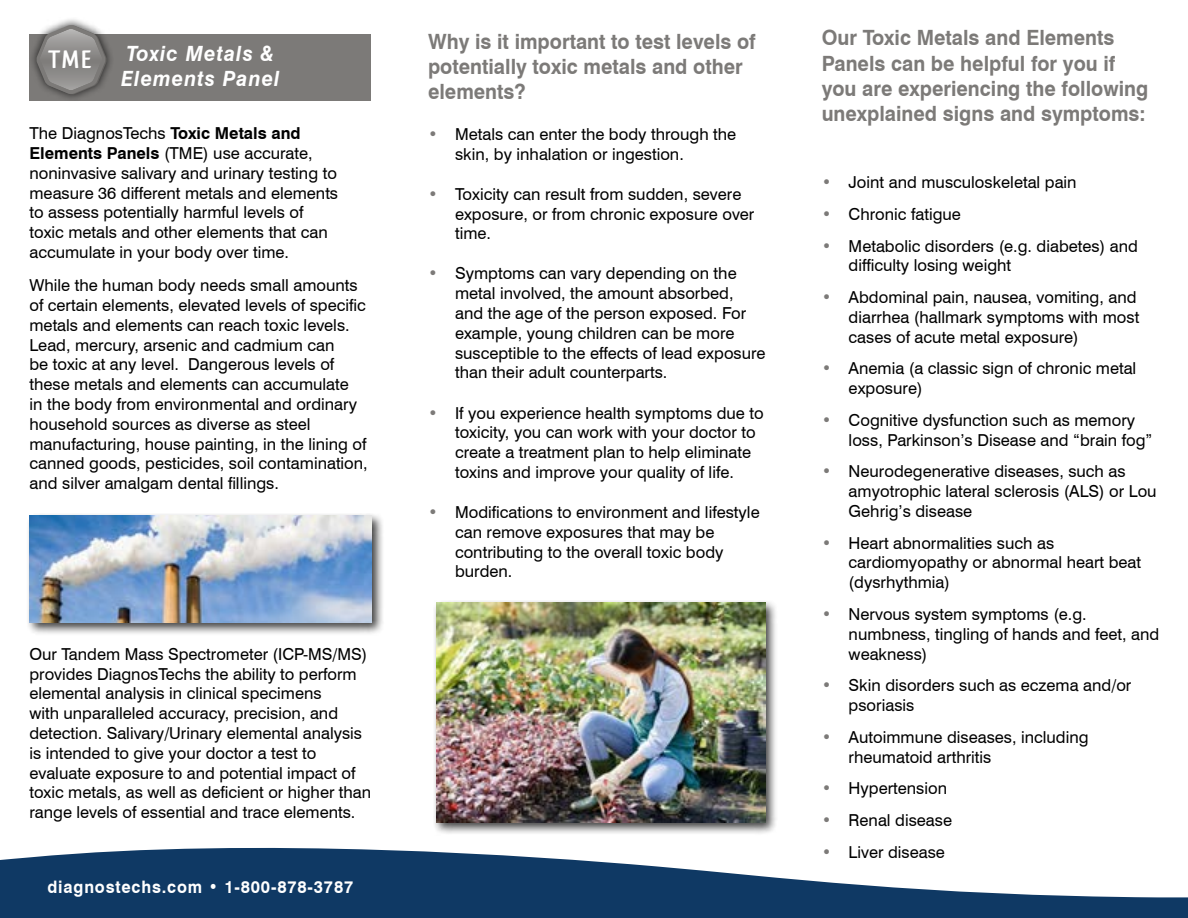
<style>
.page{position:relative;width:1188px;height:918px;background:#fff}
.page>*{position:absolute;margin:0;border:0;box-sizing:border-box;transform-origin:0 0}
.t1{font:700 26.55px "Qlassik";color:#fff}
.t2{font:700 21px/25.2px "Swiss 721 BT";color:#7c7a78;scale:.95 1}
.t3{font:italic 700 21px/25.2px "Swiss 721 BT";letter-spacing:.05em;color:#fff;scale:.95 1}
.t4{font:700 17.25px "Swiss 721 BT";letter-spacing:.05em;color:#fff;scale:.95 1}
.t5{font:16.5px/19.8px "Swiss 721 BT";color:#000}
.s1{font-weight:700}
.s2{color:#7c7a78}
</style>
<div class="page">
<svg style="left:0;top:847px;width:1188px;height:71px;fill:#0f3964"></svg>
<div style="left:433px;top:600px;width:345px;height:235px;background:#000;opacity:.75"></div>
<img style="left:436px;top:603px;width:329px;height:219px">
<div style="left:29px;top:34px;width:342px;height:67px;background:#7c7a78"></div>
<div style="left:28px;top:17px;width:86px;height:85px;background:#000;opacity:.75"></div>
<svg style="left:36px;top:25px;width:71px;height:70px"></svg>
<div style="left:26px;top:513px;width:359px;height:123px;background:#000;opacity:.75"></div>
<img style="left:29px;top:516px;width:342px;height:106px">
<h1 class="t1" style="left:48px;top:44px;width:45px">TME</h1>
<p class="t3" style="left:121px;top:40px;width:168px">Toxic Metals &amp;<br>Elements Panel</p>
<p class="t5" style="left:29px;top:123px;width:310px">The DiagnosTechs <span class="s1">Toxic Metals and Elements Panels</span> (TME) use accurate, noninvasive salivary and urinary testing to measure 36 different metals and elements to assess potentially harmful levels of toxic metals and other elements that can accumulate in your body over time.</p>
<p class="t5" style="left:29px;top:275px;width:340px">While the human body needs small amounts of certain elements, elevated levels of specific metals and elements can reach toxic levels.<br>Lead, mercury, arsenic and cadmium can<br>be toxic at any level. Dangerous levels of these metals and elements can accumulate<br>in the body from environmental and ordinary household sources as diverse as steel manufacturing, house painting, in the lining of canned goods, pesticides, soil contamination, and silver amalgam dental fillings.</p>
<p class="t5" style="left:29px;top:643px;width:343px">Our Tandem Mass Spectrometer (ICP-MS/MS) provides DiagnosTechs the ability to perform elemental analysis in clinical specimens<br>with unparalleled accuracy, precision, and detection. Salivary/Urinary elemental analysis is intended to give your doctor a test to evaluate exposure to and potential impact of toxic metals, as well as deficient or higher than range levels of essential and trace elements.</p>
<p class="t4" style="left:47px;top:875px;width:324px">diagnostechs.com • 1-800-878-3787</p>
<p class="t2" style="left:428px;top:28px;width:346px">Why is it important to test levels of potentially toxic metals and other elements?</p>
<p class="t5" style="left:455px;top:124px;width:283px;text-indent:-27px"><span class="s2">•</span> Metals can enter the body through the skin, by inhalation or ingestion.</p>
<p class="t5" style="left:455px;top:183px;width:301px;text-indent:-27px"><span class="s2">•</span> Toxicity can result from sudden, severe exposure, or from chronic exposure over time.</p>
<p class="t5" style="left:455px;top:263px;width:312px;text-indent:-27px"><span class="s2">•</span> Symptoms can vary depending on the metal involved, the amount absorbed, and the age of the person exposed. For example, young children can be more susceptible to the effects of lead exposure than their adult counterparts.</p>
<p class="t5" style="left:455px;top:402px;width:310px;text-indent:-27px"><span class="s2">•</span> If you experience health symptoms due to toxicity, you can work with your doctor to create a treatment plan to help eliminate toxins and improve your quality of life.</p>
<p class="t5" style="left:455px;top:502px;width:306px;text-indent:-27px"><span class="s2">•</span> Modifications to environment and lifestyle can remove exposures that may be contributing to the overall toxic body burden.</p>
<p class="t2" style="left:822px;top:25px;width:345px">Our Toxic Metals and Elements<br>Panels can be helpful for you if you are experiencing the following unexplained signs and symptoms:</p>
<p class="t5" style="left:822px;top:172px;width:257px"><span class="s2">•</span> Joint and musculoskeletal pain</p>
<p class="t5" style="left:822px;top:204px;width:141px"><span class="s2">•</span> Chronic fatigue</p>
<p class="t5" style="left:849px;top:235px;width:291px;text-indent:-27px"><span class="s2">•</span> Metabolic disorders (e.g. diabetes) and difficulty losing weight</p>
<p class="t5" style="left:849px;top:287px;width:292px;text-indent:-27px"><span class="s2">•</span> Abdominal pain, nausea, vomiting, and diarrhea (hallmark symptoms with most cases of acute metal exposure)</p>
<p class="t5" style="left:849px;top:358px;width:289px;text-indent:-27px"><span class="s2">•</span> Anemia (a classic sign of chronic metal exposure)</p>
<p class="t5" style="left:849px;top:410px;width:305px;text-indent:-27px"><span class="s2">•</span> Cognitive dysfunction such as memory loss, Parkinson’s Disease and “brain fog”</p>
<p class="t5" style="left:849px;top:461px;width:310px;text-indent:-27px"><span class="s2">•</span> Neurodegenerative diseases, such as amyotrophic lateral sclerosis (ALS) or Lou<br>Gehrig’s disease</p>
<p class="t5" style="left:849px;top:532px;width:294px;text-indent:-27px"><span class="s2">•</span> Heart abnormalities such as cardiomyopathy or abnormal heart beat (dysrhythmia)</p>
<p class="t5" style="left:849px;top:604px;width:312px;text-indent:-27px"><span class="s2">•</span> Nervous system symptoms (e.g. numbness, tingling of hands and feet, and weakness)</p>
<p class="t5" style="left:849px;top:675px;width:284px;text-indent:-27px"><span class="s2">•</span> Skin disorders such as eczema and/or psoriasis</p>
<p class="t5" style="left:849px;top:726px;width:241px;text-indent:-27px"><span class="s2">•</span> Autoimmune diseases, including rheumatoid arthritis</p>
<p class="t5" style="left:822px;top:778px;width:127px"><span class="s2">•</span> Hypertension</p>
<p class="t5" style="left:822px;top:809px;width:132px"><span class="s2">•</span> Renal disease</p>
<p class="t5" style="left:822px;top:841px;width:125px"><span class="s2">•</span> Liver disease</p>
</div>
